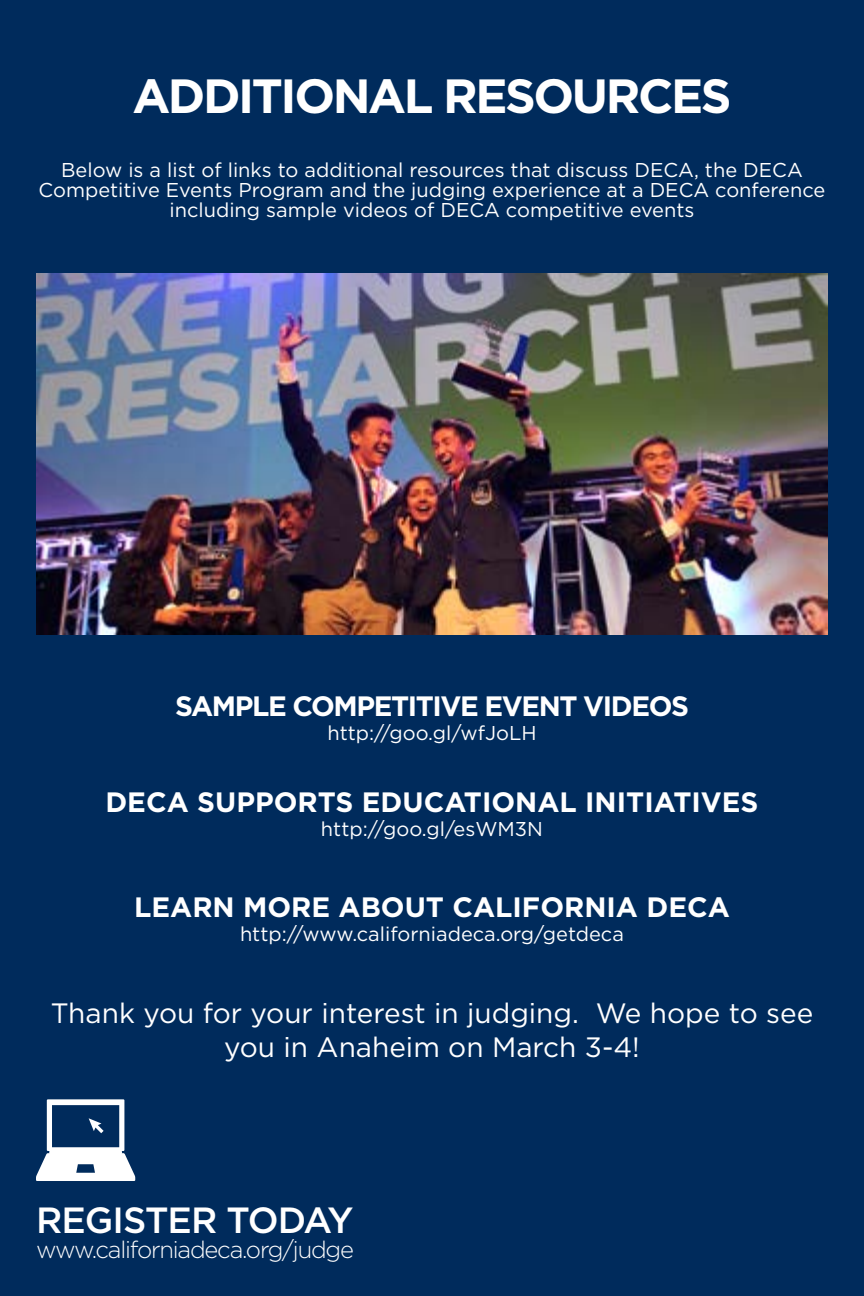
<style>
.page{position:relative;width:864px;height:1296px;background:#002b5c}
.page>*{position:absolute;margin:0;border:0;box-sizing:border-box;transform-origin:0 0}
.t1{font:700 48px "Gotham";letter-spacing:-.05em;color:#fff}
.t2{font:500 36.4px "Gotham";letter-spacing:-.025em;color:#fff}
.t3{font:28px/33.6px "Gotham";color:#fff;text-align:center}
.t4{font:700 28px "Gotham";color:#fff}
.t5{font:700 28px "Gotham";letter-spacing:-.05em;color:#fff}
.t6{font:300 23.8px "Gotham";letter-spacing:-.05em;color:#fff}
.t7{font:20px/20px "Gotham";color:#fff;text-align:center}
</style>
<div class="page">
<img style="left:36px;top:273px;width:792px;height:362px">
<svg style="left:36px;top:1099px;width:99px;height:82px"></svg>
<p class="t1" style="left:132px;top:64px;width:601px">ADDITIONAL RESOURCES</p>
<p class="t7" style="left:39px;top:160px;width:788px">Below is a list of links to additional resources that discuss DECA, the DECA<br>Competitive Events Program and the judging experience at a DECA conference including sample videos of DECA competitive events</p>
<p class="t5" style="left:175px;top:687px;width:515px">SAMPLE COMPETITIVE EVENT VIDEOS</p>
<p class="t7" style="left:327px;top:722px;width:211px">http://goo.gl/wfJoLH</p>
<p class="t4" style="left:105px;top:783px;width:655px">DECA SUPPORTS EDUCATIONAL INITIATIVES</p>
<p class="t7" style="left:321px;top:818px;width:224px">http://goo.gl/esWM3N</p>
<p class="t4" style="left:134px;top:889px;width:597px">LEARN MORE ABOUT CALIFORNIA DECA</p>
<p class="t7" style="left:240px;top:924px;width:385px">http://www.californiadeca.org/getdeca</p>
<p class="t3" style="left:51px;top:996px;width:764px">Thank you for your interest in judging. We hope to see you in Anaheim on March 3-4!</p>
<p class="t2" style="left:36px;top:1196px;width:319px">REGISTER TODAY</p>
<p class="t6" style="left:36px;top:1235px;width:320px">www.californiadeca.org/judge</p>
</div>
